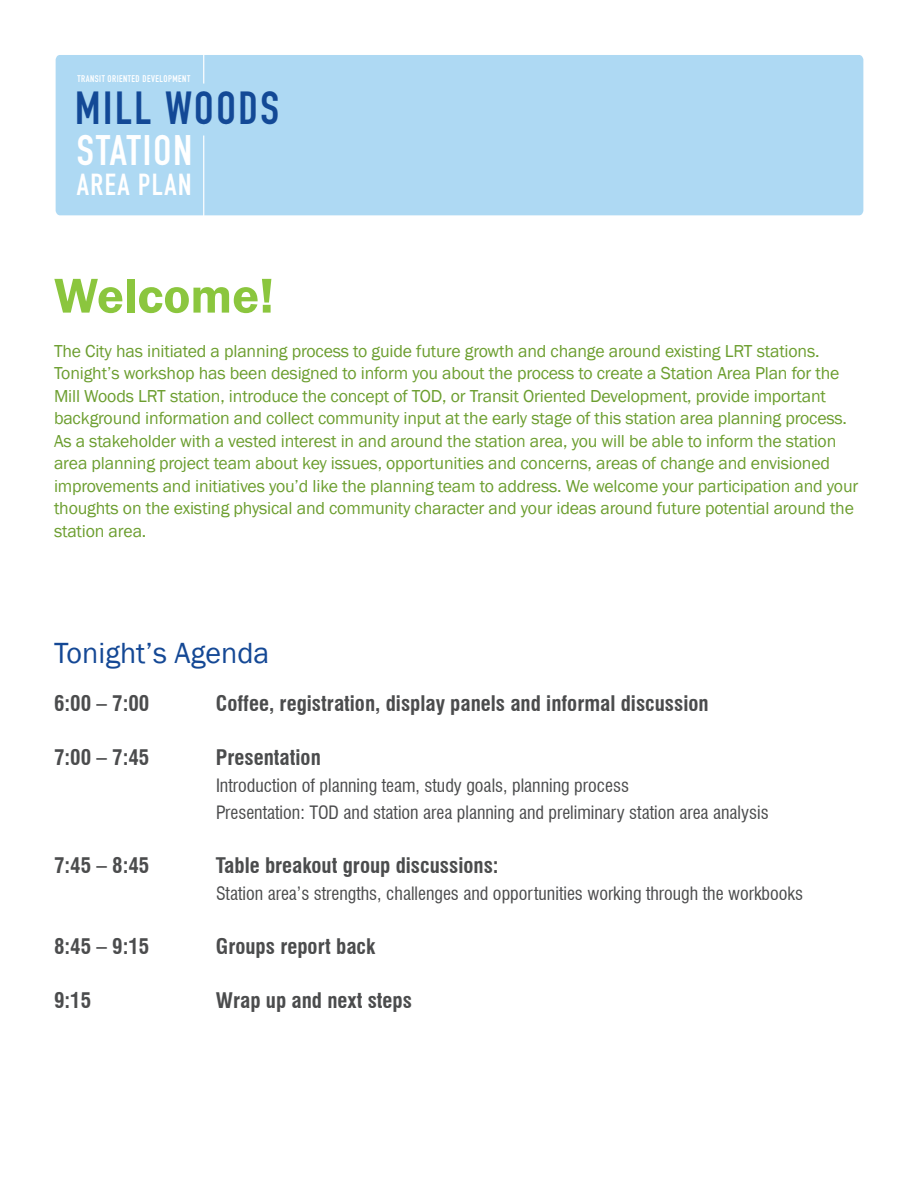
<style>
.page{position:relative;width:918px;height:1188px;background:#fff}
.page>*{position:absolute;margin:0;border:0;box-sizing:border-box;transform-origin:0 0}
.t1{font:600 50.7px "Franklin Gothic";color:#8bc63e}
.t2{font:45.75px "DIN Engschrift Std";letter-spacing:.055em;color:#134996}
.t3{font:42.15px "DIN Engschrift Std";letter-spacing:.05em;color:#fff}
.t4{font:30px "Franklin Gothic";color:#144895}
.t5{font:30px "DIN Engschrift Std";letter-spacing:.05em;color:#fff}
.t6{font:700 condensed 21px "Swiss 721 BT";color:#4b4c4d}
.t7{font:condensed 18px/27px "Swiss 721 BT";color:#4b4c4d}
.t8{font:17.85px/22.5px "Franklin Gothic";letter-spacing:-.01em;color:#6c9e2f}
.t9{font:9.6px "DIN Engschrift Std";letter-spacing:.05em;color:#fff}
</style>
<div class="page">
<div style="left:56px;top:55px;width:807px;height:160px;background:#aed9f3;border-radius:4px"></div>
<hr style="left:203px;top:136px;width:1px;height:99px;background:#fff">
<hr style="left:203px;top:43px;width:1px;height:41px;background:#fff">
<p class="t9" style="left:78px;top:73px;width:114px">TRANSIT ORIENTED DEVELOPMENT</p>
<h2 class="t2" style="left:75px;top:81px;width:205px">MILL WOODS</h2>
<h3 class="t3" style="left:77px;top:126px;width:117px">STATION</h3>
<h3 class="t5" style="left:77px;top:167px;width:116px">AREA PLAN</h3>
<h1 class="t1" style="left:54px;top:264px;width:222px">Welcome!</h1>
<p class="t8" style="left:54px;top:340px;width:806px">The City has initiated a planning process to guide future growth and change around existing LRT stations.<br>Tonight’s workshop has been designed to inform you about the process to create a Station Area Plan for the Mill Woods LRT station, introduce the concept of TOD, or Transit Oriented Development, provide important background information and collect community input at the early stage of this station area planning process.<br>As a stakeholder with a vested interest in and around the station area, you will be able to inform the station area planning project team about key issues, opportunities and concerns, areas of change and envisioned improvements and initiatives you’d like the planning team to address. We welcome your participation and your thoughts on the existing physical and community character and your ideas around future potential around the station area.</p>
<h3 class="t4" style="left:54px;top:634px;width:217px">Tonight’s Agenda</h3>
<p class="t6" style="left:54px;top:691px;width:97px">6:00 – 7:00</p>
<p class="t6" style="left:216px;top:691px;width:494px">Coffee, registration, display panels and informal discussion</p>
<p class="t6" style="left:54px;top:745px;width:97px">7:00 – 7:45</p>
<p class="t6" style="left:216px;top:745px;width:106px">Presentation</p>
<p class="t7" style="left:216px;top:772px;width:554px">Introduction of planning team, study goals, planning process<br>Presentation: TOD and station area planning and preliminary station area analysis</p>
<p class="t6" style="left:54px;top:853px;width:97px">7:45 – 8:45</p>
<p class="t6" style="left:216px;top:853px;width:284px">Table breakout group discussions:</p>
<p class="t7" style="left:216px;top:880px;width:589px">Station area’s strengths, challenges and opportunities working through the workbooks</p>
<p class="t6" style="left:54px;top:934px;width:97px">8:45 – 9:15</p>
<p class="t6" style="left:216px;top:934px;width:161px">Groups report back</p>
<p class="t6" style="left:54px;top:988px;width:39px">9:15</p>
<p class="t6" style="left:216px;top:988px;width:198px">Wrap up and next steps</p>
</div>
